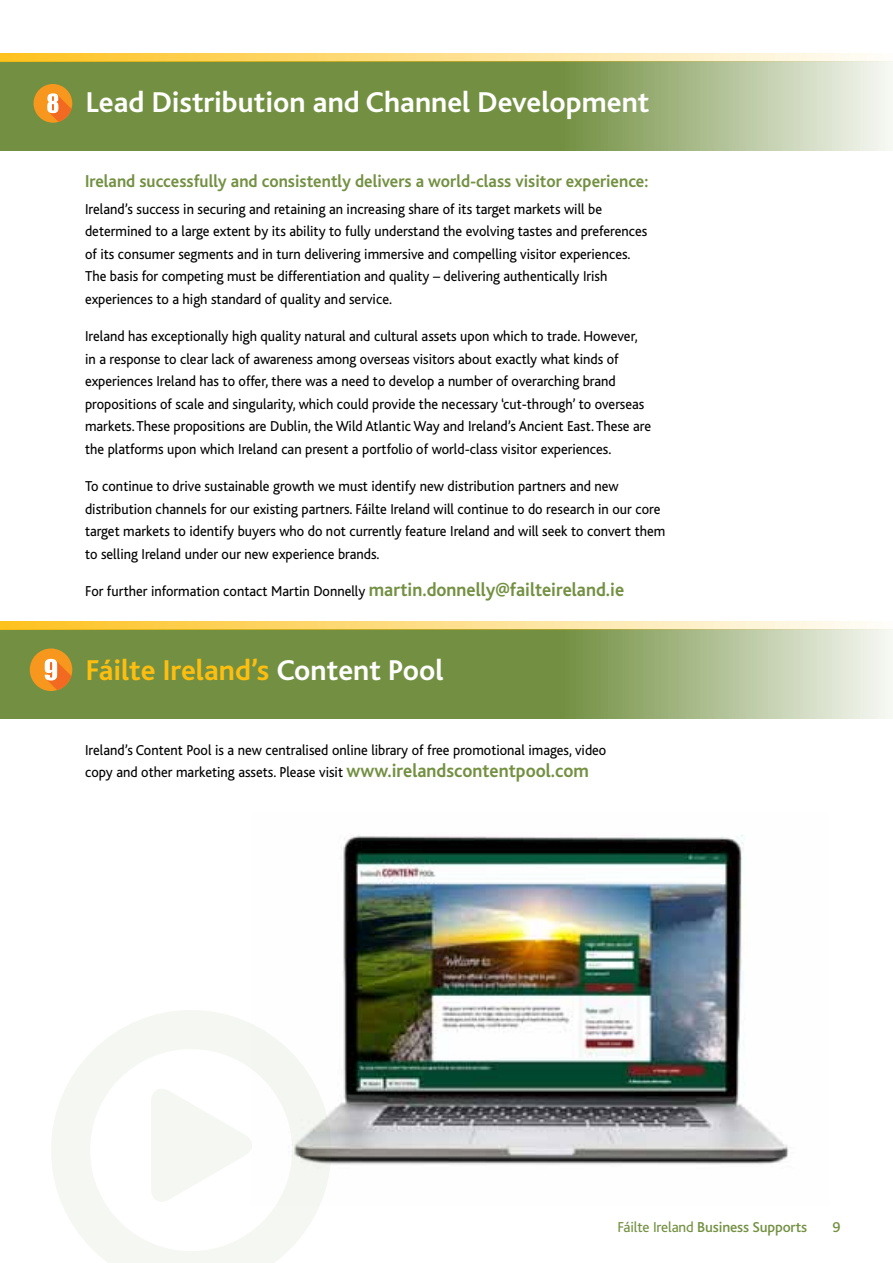
<style>
.page{position:relative;width:893px;height:1263px;background:#fff}
.page>*{position:absolute;margin:0;border:0;box-sizing:border-box;transform-origin:0 0}
.t1{font:700 30px "Bliss";color:#fff}
.t2{font:700 30px "Bliss";color:#febe10}
.t3{font:700 18px "Bliss";color:#739042;scale:.95 1}
.t4{font:15px/22.5px "Bliss";color:#000;scale:.95 1}
.t5{font:500 15px "Bliss";letter-spacing:-.01em;color:#739042}
.s1{font-weight:700;font-size:19.5px;color:#739042}
.s2{color:#fff}
.s3{font-weight:400}
</style>
<div class="page">
<img style="left:331px;top:835px;width:458px;height:330px">
<svg style="left:10px;top:62px;width:882px;height:89px;background:#8ba363"></svg>
<svg style="left:10px;top:53px;width:883px;height:9px;background:#f8db85"></svg>
<svg style="left:0;top:629px;width:893px;height:90px;background:#8ba362"></svg>
<svg style="left:0;top:621px;width:871px;height:8px;background:#fede89"></svg>
<div style="left:34px;top:84px;width:38px;height:39px;background:#f8971d;border-radius:19px"></div>
<svg style="left:47px;top:93px;width:24px;height:29px"></svg>
<div style="left:30px;top:648px;width:42px;height:43px;background:#f8971d;border-radius:21px"></div>
<svg style="left:45px;top:659px;width:26px;height:31px"></svg>
<div style="left:0;top:62px;width:10px;height:89px;background:#739042"></div>
<div style="left:0;top:53px;width:10px;height:9px;background:#fec11e"></div>
<svg style="left:51px;top:1010px;width:280px;height:253px"></svg>
<h1 class="t1" style="left:86px;top:87px;width:565px">Lead Distribution and Channel Development</h1>
<p class="t3" style="left:85px;top:171px;width:594px">Ireland successfully and consistently delivers a world-class visitor experience:</p>
<p class="t4" style="left:85px;top:198px;width:593px">Ireland’s success in securing and retaining an increasing share of its target markets will be determined to a large extent by its ability to fully understand the evolving tastes and preferences of its consumer segments and in turn delivering immersive and compelling visitor experiences.<br>The basis for competing must be differentiation and quality – delivering authentically Irish experiences to a high standard of quality and service.</p>
<p class="t4" style="left:85px;top:325px;width:597px">Ireland has exceptionally high quality natural and cultural assets upon which to trade. However, in a response to clear lack of awareness among overseas visitors about exactly what kinds of experiences Ireland has to offer, there was a need to develop a number of overarching brand propositions of scale and singularity, which could provide the necessary ‘cut-through’ to overseas markets. These propositions are Dublin, the Wild Atlantic Way and Ireland’s Ancient East. These are the platforms upon which Ireland can present a portfolio of world-class visitor experiences.</p>
<p class="t4" style="left:85px;top:475px;width:612px">To continue to drive sustainable growth we must identify new distribution partners and new distribution channels for our existing partners. Fáilte Ireland will continue to do research in our core target markets to identify buyers who do not currently feature Ireland and will seek to convert them to selling Ireland under our new experience brands.</p>
<p class="t4" style="left:85px;top:580px;width:569px">For further information contact Martin Donnelly <span class="s1">martin.donnelly@failteireland.ie</span></p>
<h1 class="t2" style="left:86px;top:654px;width:359px">Fáilte Ireland’s <span class="s2">Content Pool</span></h1>
<p class="t4" style="left:85px;top:739px;width:550px">Ireland’s Content Pool is a new centralised online library of free promotional images, video copy and other marketing assets. Please visit <span class="s1">www.irelandscontentpool.com</span></p>
<p class="t5" style="left:617px;top:1219px;width:191px"><span class="s3">Fáilte Ireland</span> Business Supports</p>
<p class="t5" style="left:832px;top:1219px;width:9px">9</p>
</div>
